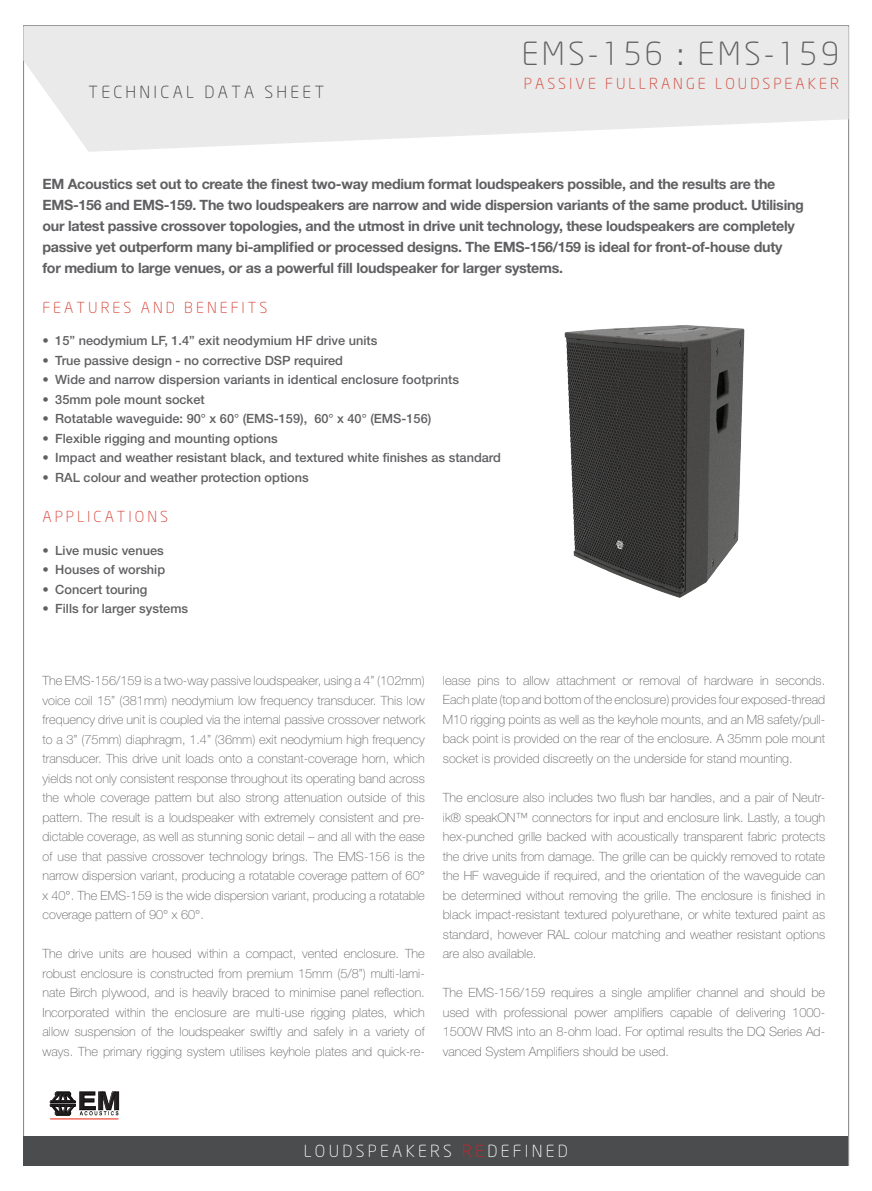
<style>
.page{position:relative;width:872px;height:1191px;background:#fff}
.page>*{position:absolute;margin:0;border:0;box-sizing:border-box;transform-origin:0 0}
.t1{font:300 31.5px "Neo Sans";letter-spacing:.1em;color:#606063}
.t2{font:700 24.9px "Helvetica";color:#231f20;scale:1.15 1}
.t3{font:300 16.5px "Neo Sans";letter-spacing:.2em;color:#fff}
.t4{font:300 16.5px "Neo Sans";letter-spacing:.2em;color:#3e3e3f}
.t5{font:300 15px "Neo Sans";letter-spacing:.2em;color:#d53f33}
.t6{font:700 14.25px/21px "Helvetica Neue LT Std";letter-spacing:-.02em;color:#606063}
.t7{font:100 12.75px/19.5px "Helvetica Neue LT Std";color:#606063;text-align:justify}
.t8{font:500 12.75px "Helvetica Neue LT Std";color:#606063}
.s1{font-family:"Helvetica Neue LT Std"}
.s2{color:#d1232a}
</style>
<div class="page">
<svg style="left:50px;top:1091px;width:69px;height:24px"></svg>
<img style="left:84px;top:1111px;width:34px;height:4px">
<hr style="left:50px;top:1118px;width:68px;height:1px;background:#ef3522">
<div style="left:23px;top:1136px;width:825px;height:29px;background:#4b4c4d"></div>
<svg style="left:23px;top:26px;width:825px;height:126px;background:#e9eae9"></svg>
<img style="left:564px;top:325px;width:181px;height:273px">
<p class="t4" style="left:89px;top:85px;width:237px">TECHNICAL DATA SHEET</p>
<h1 class="t1" style="left:522px;top:40px;width:318px">EMS-156 <span class="s1">:</span> EMS-159</h1>
<p class="t5" style="left:524px;top:77px;width:316px">PASSIVE FULLRANGE LOUDSPEAKER</p>
<p class="t6" style="left:43px;top:173px;width:763px">EM Acoustics set out to create the finest two-way medium format loudspeakers possible, and the results are the EMS-156 and EMS-159. The two loudspeakers are narrow and wide dispersion variants of the same product. Utilising our latest passive crossover topologies, and the utmost in drive unit technology, these loudspeakers are completely passive yet outperform many bi-amplified or processed designs. The EMS-156/159 is ideal for front-of-house duty for medium to large venues, or as a powerful fill loudspeaker for larger systems.</p>
<p class="t5" style="left:43px;top:301px;width:226px">FEATURES AND BENEFITS</p>
<p class="t8" style="left:43px;top:333px;width:336px">• 15” neodymium LF, 1.4” exit neodymium HF drive units</p>
<p class="t8" style="left:43px;top:353px;width:302px">• True passive design - no corrective DSP required</p>
<p class="t8" style="left:43px;top:372px;width:418px">• Wide and narrow dispersion variants in identical enclosure footprints</p>
<p class="t8" style="left:43px;top:392px;width:164px">• 35mm pole mount socket</p>
<p class="t8" style="left:43px;top:411px;width:390px">• Rotatable waveguide: 90° x 60° (EMS-159), 60° x 40° (EMS-156)</p>
<p class="t8" style="left:43px;top:431px;width:237px">• Flexible rigging and mounting options</p>
<p class="t8" style="left:43px;top:450px;width:460px">• Impact and weather resistant black, and textured white finishes as standard</p>
<p class="t8" style="left:43px;top:470px;width:268px">• RAL colour and weather protection options</p>
<p class="t5" style="left:43px;top:510px;width:127px">APPLICATIONS</p>
<p class="t8" style="left:43px;top:542px;width:123px">• Live music venues</p>
<p class="t8" style="left:43px;top:562px;width:124px">• Houses of worship</p>
<p class="t8" style="left:43px;top:581px;width:106px">• Concert touring</p>
<p class="t8" style="left:43px;top:601px;width:147px">• Fills for larger systems</p>
<p class="t7" style="left:43px;top:671px;width:384px">The EMS-156/159 is a two-way passive loudspeaker, using a 4” (102mm) voice coil 15” (381mm) neodymium low frequency transducer. This low frequency drive unit is coupled via the internal passive crossover network to a 3” (75mm) diaphragm, 1.4” (36mm) exit neodymium high frequency transducer. This drive unit loads onto a constant-coverage horn, which yields not only consistent response throughout its operating band across the whole coverage pattern but also strong attenuation outside of this pattern. The result is a loudspeaker with extremely consistent and pre&shy;dictable coverage, as well as stunning sonic detail – and all with the ease of use that passive crossover technology brings. The EMS-156 is the narrow dispersion variant, producing a rotatable coverage pattern of 60° x 40°. The EMS-159 is the wide dispersion variant, producing a rotatable coverage pattern of 90° x 60°.</p>
<p class="t7" style="left:43px;top:943px;width:384px">The drive units are housed within a compact, vented enclosure. The robust enclosure is constructed from premium 15mm (5/8”) multi-lami&shy;nate Birch plywood, and is heavily braced to minimise panel reflection.<br>Incorporated within the enclosure are multi-use rigging plates, which allow suspension of the loudspeaker swiftly and safely in a variety of ways. The primary rigging system utilises keyhole plates and quick-re-</p>
<h2 class="t2" style="left:77px;top:1080px;width:39px">EM</h2>
<p class="t7" style="left:443px;top:670px;width:384px">lease pins to allow attachment or removal of hardware in seconds.<br>Each plate (top and bottom of the enclosure) provides four exposed-thread M10 rigging points as well as the keyhole mounts, and an M8 safety/pull&shy;back point is provided on the rear of the enclosure. A 35mm pole mount socket is provided discreetly on the underside for stand mounting.</p>
<p class="t7" style="left:443px;top:787px;width:384px">The enclosure also includes two flush bar handles, and a pair of Neutr&shy;ik® speakON™ connectors for input and enclosure link. Lastly, a tough hex-punched grille backed with acoustically transparent fabric protects the drive units from damage. The grille can be quickly removed to rotate the HF waveguide if required, and the orientation of the waveguide can be determined without removing the grille. The enclosure is finished in black impact-resistant textured polyurethane, or white textured paint as standard, however RAL colour matching and weather resistant options are also available.</p>
<p class="t7" style="left:443px;top:982px;width:384px">The EMS-156/159 requires a single amplifier channel and should be used with professional power amplifiers capable of delivering 1000- 1500W RMS into an 8-ohm load. For optimal results the DQ Series Ad&shy;vanced System Amplifiers should be used.</p>
<p class="t3" style="left:304px;top:1143px;width:266px">LOUDSPEAKERS <span class="s2">RE</span>DEFINED</p>
</div>
